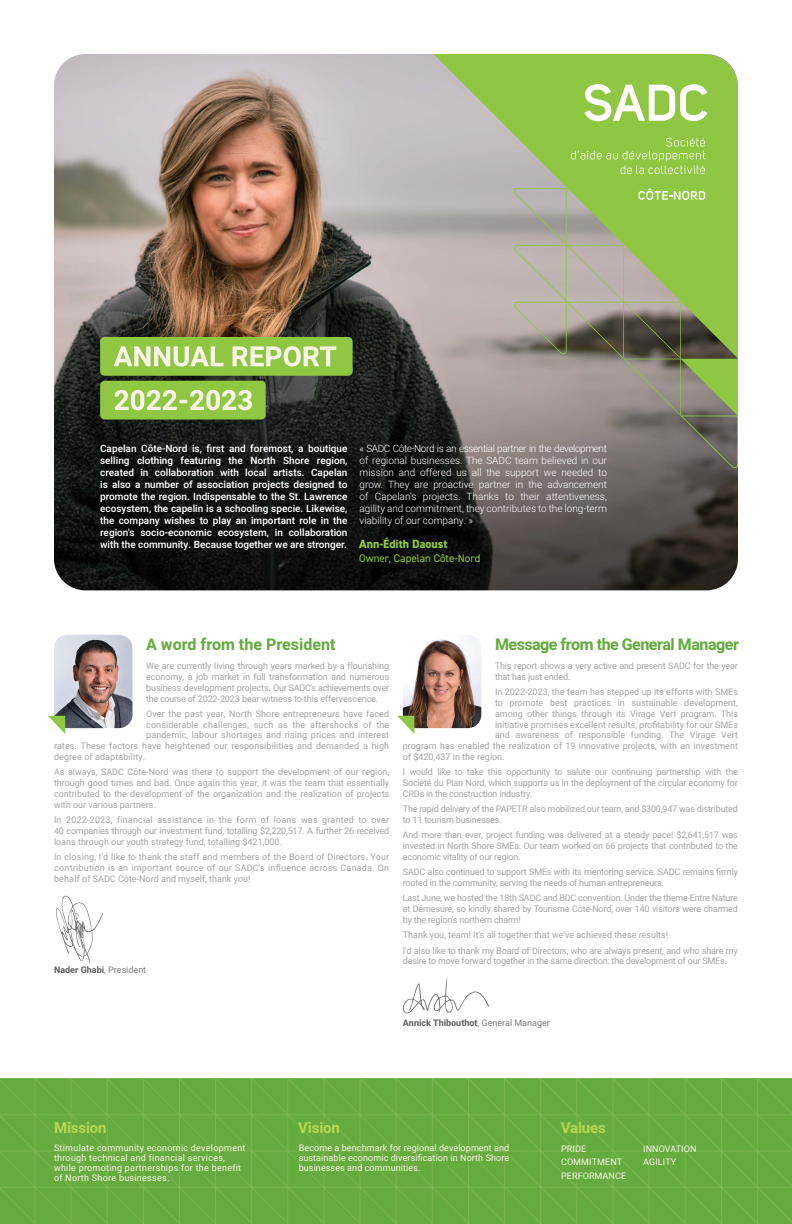
<style>
.page{position:relative;width:792px;height:1224px;background:#fff}
.page>*{position:absolute;margin:0;border:0;box-sizing:border-box;transform-origin:0 0}
.t1{font:700 16px "Heebo";letter-spacing:-.03em;color:#65ab3d}
.t2{font:700 16px "Heebo";color:#65ab3d}
.t3{font:700 15px "Heebo";letter-spacing:-.01em;color:#b6d554}
.t4{font:800 12px "DIN2014";color:#8fc743}
.t5{font:11px "DIN2014";color:#8fc743}
.t6{font:500 10px/12px "Heebo";color:#fff;text-align:justify}
.t7{font:300 10px/12px "Heebo";color:#fff;text-align:justify}
.t8{font:9px/10.8px "Heebo";color:#a2a4a7;text-align:justify}
.t9{font:9px/10.8px "Heebo";letter-spacing:-.02em;color:#a2a4a7}
.t10{font:9px/10px "Heebo";letter-spacing:.03em;color:#f8f4e7}
.t11{font:700 9px "Heebo";color:#606163}
.t12{font:9px/13.5px "Heebo";letter-spacing:.01em;color:#f8f4e7}
.s1{font-weight:400;color:#797b7d}
</style>
<div class="page">
<svg style="left:0;top:1078px;width:792px;height:146px;background:#67ab3f"></svg>
<img style="left:54px;top:54px;width:684px;height:536px">
<img style="left:54px;top:635px;width:78px;height:93px">
<img style="left:403px;top:636px;width:78px;height:92px">
<svg style="left:403px;top:977px;width:86px;height:37px"></svg>
<svg style="left:56px;top:896px;width:47px;height:67px"></svg>
<svg style="left:433px;top:54px;width:305px;height:305px;background:#a6bd7c"></svg>
<svg style="left:584px;top:84px;width:123px;height:37px"></svg>
<svg style="left:571px;top:137px;width:134px;height:37px;background:#99cb54"></svg>
<svg style="left:513px;top:188px;width:225px;height:280px;background:#929976"></svg>
<svg style="left:48px;top:716px;width:17px;height:18px"></svg>
<svg style="left:397px;top:716px;width:17px;height:18px"></svg>
<div style="left:100px;top:337px;width:253px;height:39px;background:#8fc743;border-radius:4px"></div>
<div style="left:100px;top:381px;width:166px;height:39px;background:#8fc743;border-radius:4px"></div>
<svg style="left:115px;top:390px;width:137px;height:20px"></svg>
<svg style="left:114px;top:346px;width:222px;height:21px"></svg>
<p class="t6" style="left:100px;top:443px;width:249px">Capelan Côte-Nord is, first and foremost, a boutique selling clothing featuring the North Shore region, created in collaboration with local artists. Capelan is also a number of association projects designed to promote the region. Indispensable to the St. Lawrence ecosystem, the capelin is a schooling specie. Likewise, the company wishes to play an important role in the region's socio-economic ecosystem, in collaboration with the community. Because together we are stronger.</p>
<p class="t7" style="left:360px;top:442px;width:249px">« SADC Côte-Nord is an essential partner in the development of regional businesses. The SADC team believed in our mission and offered us all the support we needed to grow. They are proactive partner in the advancement of Capelan's projects. Thanks to their attentiveness, agility and commitment, they contributes to the long-term viability of our company. »</p>
<h3 class="t4" style="left:359px;top:536px;width:90px">Ann-Édith Daoust</h3>
<p class="t5" style="left:359px;top:551px;width:123px">Owner, Capelan Côte-Nord</p>
<h1 class="t2" style="left:146px;top:634px;width:191px">A word from the President</h1>
<h1 class="t1" style="left:495px;top:634px;width:245px">Message from the General Manager</h1>
<p class="t8" style="left:146px;top:661px;width:244px">We are currently living through years marked by a flourishing economy, a job market in full transformation and numerous business development projects. Our SADC's achievements over the course of 2022-2023 bear witness to this effervescence.</p>
<p class="t8" style="left:146px;top:708px;width:245px">Over the past year, North Shore entrepreneurs have faced</p>
<p class="t8" style="left:146px;top:719px;width:244px">considerable challenges, such as the aftershocks of the</p>
<p class="t8" style="left:146px;top:730px;width:244px">pandemic, labour shortages and rising prices and interest</p>
<p class="t8" style="left:54px;top:741px;width:337px">rates. These factors have heightened our responsibilities and demanded a high</p>
<p class="t8" style="left:54px;top:751px;width:93px">degree of adaptability.</p>
<p class="t8" style="left:54px;top:767px;width:337px">As always, SADC Côte-Nord was there to support the development of our region, through good times and bad. Once again this year, it was the team that essentially contributed to the development of the organization and the realization of projects with our various partners.</p>
<p class="t8" style="left:54px;top:814px;width:337px">In 2022-2023, financial assistance in the form of loans was granted to over 40 companies through our investment fund, totalling $2,220,517. A further 26 received loans through our youth strategy fund, totalling $421,000.</p>
<p class="t8" style="left:54px;top:851px;width:337px">In closing, I'd like to thank the staff and members of the Board of Directors. Your contribution is an important source of our SADC's influence across Canada. On behalf of SADC Côte-Nord and myself, thank you!</p>
<p class="t11" style="left:54px;top:964px;width:94px">Nader Ghabi<span class="s1">, President</span></p>
<p class="t9" style="left:495px;top:661px;width:244px">This report shows a very active and present SADC for the year that has just ended.</p>
<p class="t8" style="left:495px;top:687px;width:245px">In 2022-2023, the team has stepped up its efforts with SMEs</p>
<p class="t8" style="left:495px;top:697px;width:245px">to promote best practices in sustainable development,</p>
<p class="t8" style="left:495px;top:708px;width:244px">among other things through its Virage Vert program. This</p>
<p class="t8" style="left:495px;top:719px;width:244px">initiative promises excellent results, profitability for our SMEs</p>
<p class="t8" style="left:495px;top:730px;width:245px">and awareness of responsible funding. The Virage Vert</p>
<p class="t8" style="left:403px;top:741px;width:337px">program has enabled the realization of 19 innovative projects, with an investment</p>
<p class="t8" style="left:403px;top:751px;width:103px">of $420,437 in the region.</p>
<p class="t8" style="left:403px;top:767px;width:337px">I would like to take this opportunity to salute our continuing partnership with the Société du Plan Nord, which supports us in the deployment of the circular economy for CRDs in the construction industry.</p>
<p class="t9" style="left:403px;top:804px;width:337px">The rapid delivery of the PAPETR also mobilized our team, and $300,947 was distributed to 11 tourism businesses.</p>
<p class="t8" style="left:403px;top:830px;width:337px">And more than ever, project funding was delivered at a steady pace! $2,641,517 was invested in North Shore SMEs. Our team worked on 66 projects that contributed to the economic vitality of our region.</p>
<p class="t9" style="left:403px;top:867px;width:337px">SADC also continued to support SMEs with its mentoring service. SADC remains firmly rooted in the community, serving the needs of human entrepreneurs.</p>
<p class="t8" style="left:403px;top:893px;width:337px">Last June, we hosted the 18th SADC and BDC convention. Under the theme Entre Nature et Démesure, so kindly shared by Tourisme Côte-Nord, over 140 visitors were charmed by the region's northern charm!</p>
<p class="t9" style="left:403px;top:927px;width:337px;line-height:15.3px">Thank you, team! It's all together that we've achieved these results!<br>I'd also like to thank my Board of Directors, who are always present, and who share my</p>
<p class="t9" style="left:403px;top:956px;width:326px">desire to move forward together in the same direction: the development of our SMEs.</p>
<p class="t11" style="left:403px;top:1016px;width:149px">Annick Thibouthot<span class="s1">, General Manager</span></p>
<h2 class="t3" style="left:54px;top:1117px;width:54px">Mission</h2>
<h2 class="t3" style="left:298px;top:1117px;width:43px">Vision</h2>
<h2 class="t3" style="left:561px;top:1117px;width:47px">Values</h2>
<p class="t10" style="left:54px;top:1143px;width:193px">Stimulate community economic development through technical and financial services, while promoting partnerships for the benefit of North Shore businesses.</p>
<p class="t10" style="left:299px;top:1143px;width:212px;text-align:justify">Become a benchmark for regional development and sustainable economic diversification in North Shore businesses and communities.</p>
<p class="t12" style="left:561px;top:1142px;width:67px">PRIDE<br>COMMITMENT<br>PERFORMANCE</p>
<p class="t12" style="left:643px;top:1142px;width:55px">INNOVATION<br>AGILITY</p>
</div>
